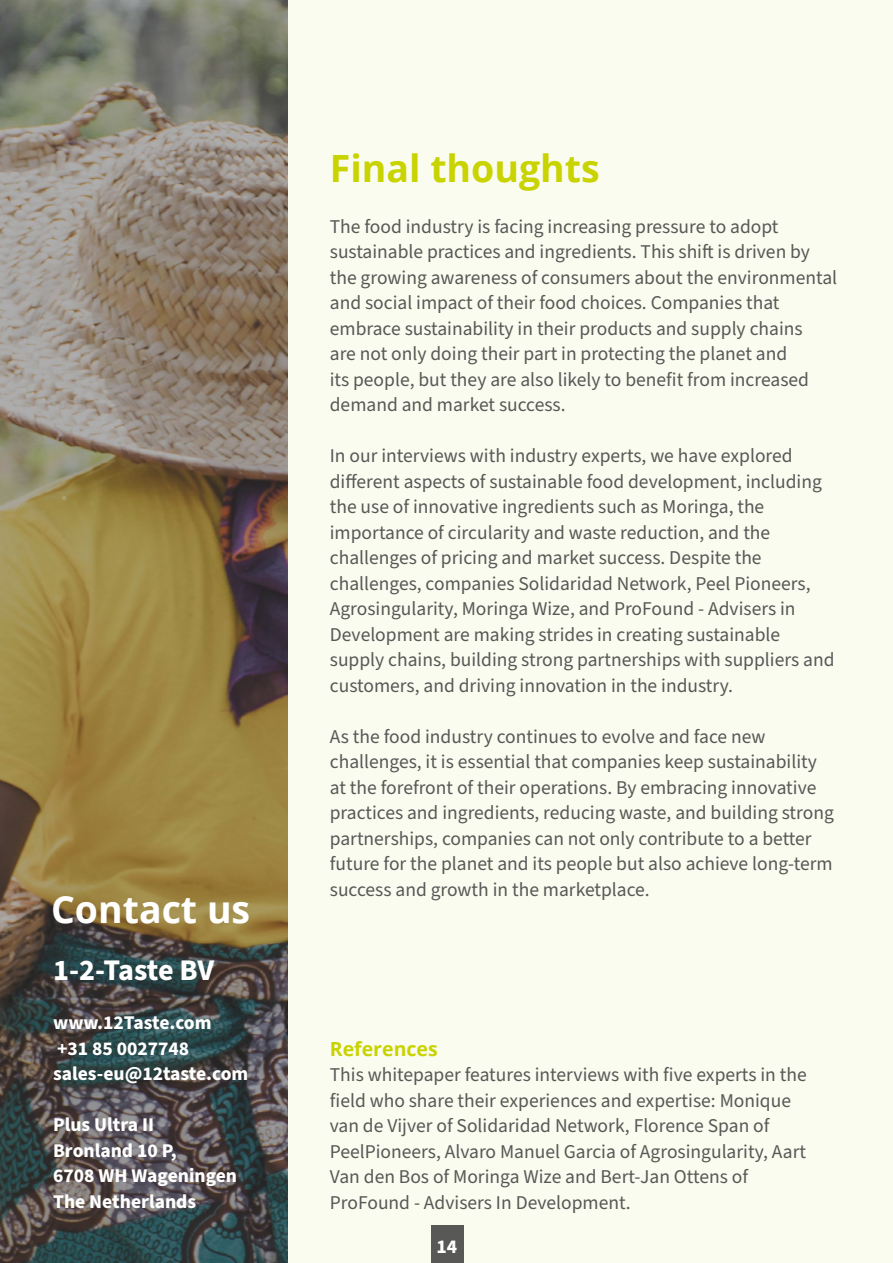
<style>
.page{position:relative;width:893px;height:1263px;background:#fbfcf0}
.page>*{position:absolute;margin:0;border:0;box-sizing:border-box;transform-origin:0 0}
.t1{font:700 37.5px "Open Sans";color:#c8d300}
.t2{font:700 37.5px "Open Sans";color:#fff}
.t3{font:700 30px "Source Sans Pro";letter-spacing:-.02em;color:#fff}
.t4{font:19.5px/25.5px "Source Sans Pro";color:#585856}
.t5{font:700 19.5px/25.5px "Source Sans Pro";color:#fff}
.t6{font:700 19.5px "Open Sans";color:#c8d300}
</style>
<div class="page">
<img style="left:0;top:0;width:287px;height:1263px">
<div style="left:431px;top:1226px;width:32px;height:37px;background:#585856"></div>
<h1 class="t2" style="left:51px;top:883px;width:201px">Contact us</h1>
<h2 class="t3" style="left:53px;top:949px;width:163px">1-2-Taste BV</h2>
<p class="t5" style="left:53px;top:1010px;width:197px">www.12Taste.com<br>+31 85 0027748 sales-eu@12taste.com</p>
<p class="t5" style="left:53px;top:1112px;width:186px">Plus Ultra II<br>Bronland 10 P,<br>6708 WH Wageningen<br>The Netherlands</p>
<h1 class="t1" style="left:330px;top:141px;width:271px">Final thoughts</h1>
<p class="t4" style="left:330px;top:214px;width:509px">The food industry is facing increasing pressure to adopt sustainable practices and ingredients. This shift is driven by the growing awareness of consumers about the environmental and social impact of their food choices. Companies that embrace sustainability in their products and supply chains<br>are not only doing their part in protecting the planet and<br>its people, but they are also likely to benefit from increased demand and market success.</p>
<p class="t4" style="left:330px;top:443px;width:506px">In our interviews with industry experts, we have explored different aspects of sustainable food development, including the use of innovative ingredients such as Moringa, the importance of circularity and waste reduction, and the challenges of pricing and market success. Despite the challenges, companies Solidaridad Network, Peel Pioneers, Agrosingularity, Moringa Wize, and ProFound - Advisers in Development are making strides in creating sustainable supply chains, building strong partnerships with suppliers and customers, and driving innovation in the industry.</p>
<p class="t4" style="left:330px;top:724px;width:506px">As the food industry continues to evolve and face new challenges, it is essential that companies keep sustainability at the forefront of their operations. By embracing innovative practices and ingredients, reducing waste, and building strong partnerships, companies can not only contribute to a better future for the planet and its people but also achieve long-term success and growth in the marketplace.</p>
<p class="t6" style="left:330px;top:1035px;width:109px">References</p>
<p class="t4" style="left:330px;top:1062px;width:478px">This whitepaper features interviews with five experts in the field who share their experiences and expertise: Monique van de Vijver of Solidaridad Network, Florence Span of PeelPioneers, Alvaro Manuel Garcia of Agrosingularity, Aart Van den Bos of Moringa Wize and Bert-Jan Ottens of ProFound - Advisers In Development.</p>
<p class="t5" style="left:436px;top:1234px;width:22px">14</p>
</div>
